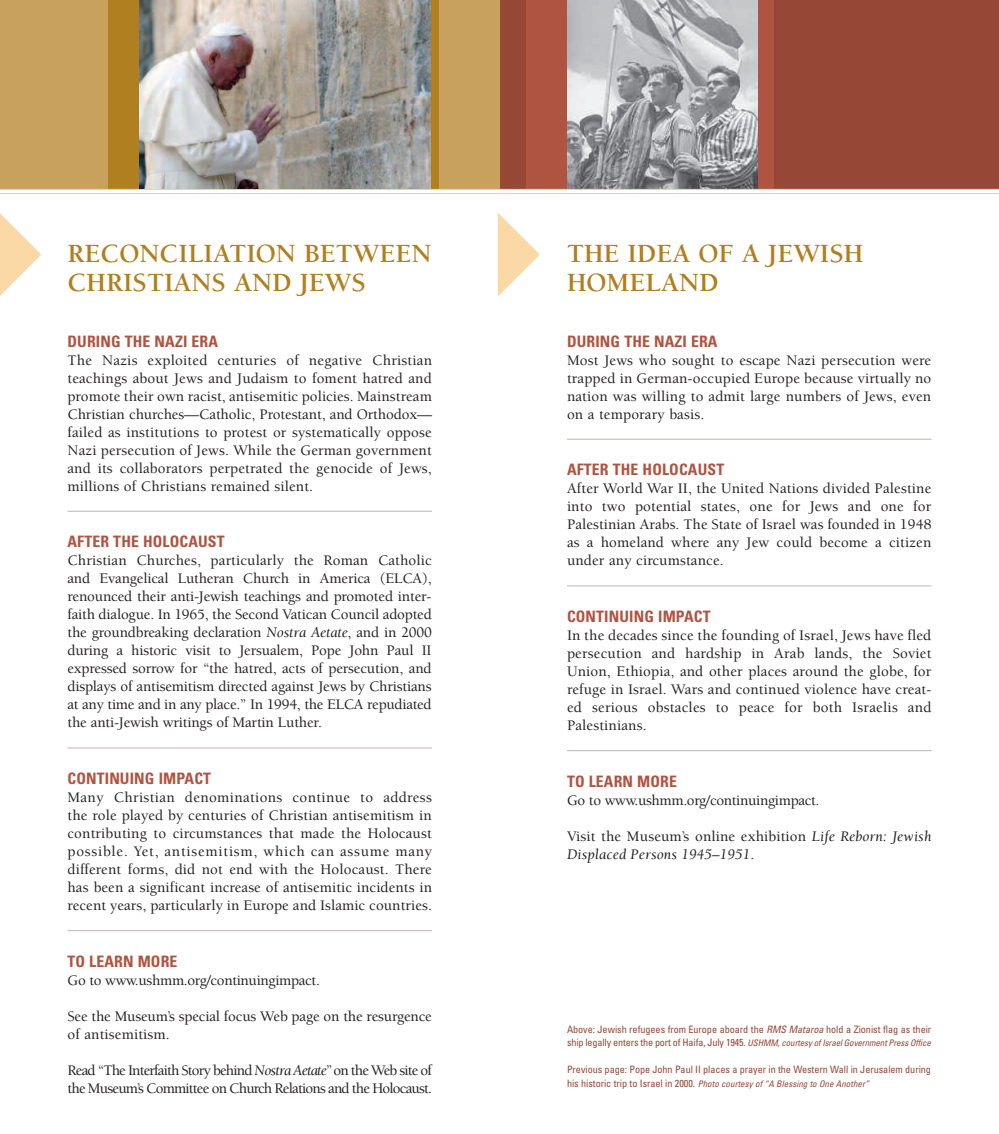
<style>
.page{position:relative;width:999px;height:1134px;background:#fff}
.page>*{position:absolute;margin:0;border:0;box-sizing:border-box;transform-origin:0 0}
.t1{font:700 27px/28.5px "Berkeley";color:#b07f1f}
.t2{font:700 condensed 15.75px "Univers";letter-spacing:.01em;color:#b05442}
.t3{font:500 15px/18px "Berkeley";letter-spacing:.005em;color:#231f20;text-align:justify}
.t4{font:500 15px/18px "Berkeley";letter-spacing:-.05em;color:#231f20}
.t5{font:italic 15px/18px "Berkeley";letter-spacing:.01em;color:#231f20}
.t6{font:500 15px "Berkeley";letter-spacing:-.02em;color:#231f20}
.t7{font:condensed 10.2px "Univers";letter-spacing:-.005em;color:#974736}
.t8{font:italic condensed 9px "Univers";letter-spacing:-.015em;color:#974736}
.t9{font:italic condensed 9px "Univers";letter-spacing:.005em;color:#974736}
.s1{font-weight:400;font-style:italic}
.s2{font-weight:500;font-style:normal}
.s3{font-style:italic}
.s4{font-style:normal;font-size:10.2px}
</style>
<div class="page">
<div style="left:500px;top:0;width:499px;height:189px;background:#974736"></div>
<div style="left:526px;top:0;width:248px;height:189px;background:#b05442"></div>
<div style="left:0;top:0;width:500px;height:189px;background:#c8a15d"></div>
<img style="left:567px;top:0;width:190px;height:189px">
<div style="left:108px;top:0;width:330px;height:189px;background:#b07f1f"></div>
<hr style="left:0;top:189px;width:500px;height:1px;background:#f6cb82">
<hr style="left:0;top:193px;width:500px;height:1px;background:#f6cb82">
<hr style="left:500px;top:189px;width:499px;height:1px;background:#f6cb82">
<hr style="left:500px;top:193px;width:499px;height:1px;background:#f6cb82">
<img style="left:140px;top:0;width:290px;height:189px">
<hr style="left:68px;top:511px;width:364px;height:1px;background:#beb6ad">
<hr style="left:68px;top:748px;width:364px;height:1px;background:#beb6ad">
<hr style="left:68px;top:930px;width:364px;height:1px;background:#beb6ad">
<hr style="left:567px;top:439px;width:365px;height:1px;background:#beb6ad">
<hr style="left:567px;top:586px;width:365px;height:1px;background:#beb6ad">
<hr style="left:567px;top:750px;width:365px;height:1px;background:#beb6ad">
<h1 class="t1" style="left:68px;top:242px;width:365px">RECONCILIATION BETWEEN<br>CHRISTIANS AND JEWS</h1>
<p class="t2" style="left:68px;top:335px;width:152px">DURING THE NAZI ERA</p>
<p class="t3" style="left:68px;top:352px;width:366px">The Nazis exploited centuries of negative Christian teachings about Jews and Judaism to foment hatred and promote their own racist, antisemitic policies. Mainstream Christian churches—Catholic, Protestant, and Orthodox— failed as institutions to protest or systematically oppose Nazi persecution of Jews. While the German government and its collaborators perpetrated the genocide of Jews, millions of Christians remained silent.</p>
<p class="t2" style="left:68px;top:536px;width:159px">AFTER THE HOLOCAUST</p>
<p class="t3" style="left:68px;top:553px;width:366px">Christian Churches, particularly the Roman Catholic and Evangelical Lutheran Church in America (ELCA), renounced their anti-Jewish teachings and promoted inter&shy;faith dialogue. In 1965, the Second Vatican Council adopted the groundbreaking declaration <span class="s1">Nostra Aetate</span>, and in 2000 during a historic visit to Jersualem, Pope John Paul II expressed sorrow for “the hatred, acts of persecution, and displays of antisemitism directed against Jews by Christians at any time and in any place.” In 1994, the ELCA repudiated the anti-Jewish writings of Martin Luther.</p>
<p class="t2" style="left:68px;top:773px;width:145px">CONTINUING IMPACT</p>
<p class="t3" style="left:68px;top:790px;width:366px">Many Christian denominations continue to address the role played by centuries of Christian antisemitism in contributing to circumstances that made the Holocaust possible. Yet, antisemitism, which can assume many different forms, did not end with the Holocaust. There has been a significant increase of antisemitic incidents in recent years, particularly in Europe and Islamic countries.</p>
<p class="t2" style="left:68px;top:955px;width:112px">TO LEARN MORE</p>
<p class="t6" style="left:68px;top:974px;width:254px">Go to www.ushmm.org/continuingimpact.</p>
<p class="t3" style="left:67px;top:1008px;width:366px">See the Museum’s special focus Web page on the resurgence of antisemitism.</p>
<p class="t4" style="left:67px;top:1062px;width:366px">Read “The Interfaith Story behind <span class="s1">Nostra Aetate</span>”on the Web site of the Museum’s Committee on Church Relations and the Holocaust.</p>
<h1 class="t1" style="left:567px;top:242px;width:298px">THE IDEA OF A JEWISH<br>HOMELAND</h1>
<p class="t2" style="left:567px;top:335px;width:152px">DURING THE NAZI ERA</p>
<p class="t3" style="left:567px;top:352px;width:366px">Most Jews who sought to escape Nazi persecution were trapped in German-occupied Europe because virtually no nation was willing to admit large numbers of Jews, even on a temporary basis.</p>
<p class="t2" style="left:567px;top:464px;width:159px">AFTER THE HOLOCAUST</p>
<p class="t3" style="left:567px;top:481px;width:366px">After World War II, the United Nations divided Palestine into two potential states, one for Jews and one for Palestinian Arabs. The State of Israel was founded in 1948 as a homeland where any Jew could become a citizen under any circumstance.</p>
<p class="t2" style="left:567px;top:611px;width:145px">CONTINUING IMPACT</p>
<p class="t3" style="left:567px;top:628px;width:366px">In the decades since the founding of Israel, Jews have fled persecution and hardship in Arab lands, the Soviet Union, Ethiopia, and other places around the globe, for refuge in Israel. Wars and continued violence have creat&shy;ed serious obstacles to peace for both Israelis and Palestinians.</p>
<p class="t2" style="left:567px;top:775px;width:112px">TO LEARN MORE</p>
<p class="t6" style="left:567px;top:794px;width:254px">Go to www.ushmm.org/continuingimpact.</p>
<p class="t5" style="left:567px;top:828px;width:366px"><span class="s2">Visit the Museum’s online exhibition</span> Life Reborn: Jewish<br>Displaced Persons 1945–1951<span class="s2">.</span></p>
<p class="t7" style="left:567px;top:1025px;width:366px">Above: Jewish refugees from Europe aboard the <span class="s3">RMS Mataroa</span> hold a Zionist flag as their</p>
<p class="t8" style="left:567px;top:1040px;width:366px"><span class="s4">ship legally enters the port of Haifa, July 1945.</span> USHMM, courtesy of Israel Government Press Office</p>
<p class="t7" style="left:567px;top:1066px;width:366px">Previous page: Pope John Paul II places a prayer in the Western Wall in Jerusalem during</p>
<p class="t9" style="left:567px;top:1080px;width:304px"><span class="s4">his historic trip to Israel in 2000.</span> Photo courtesy of “A Blessing to One Another”</p>
</div>
